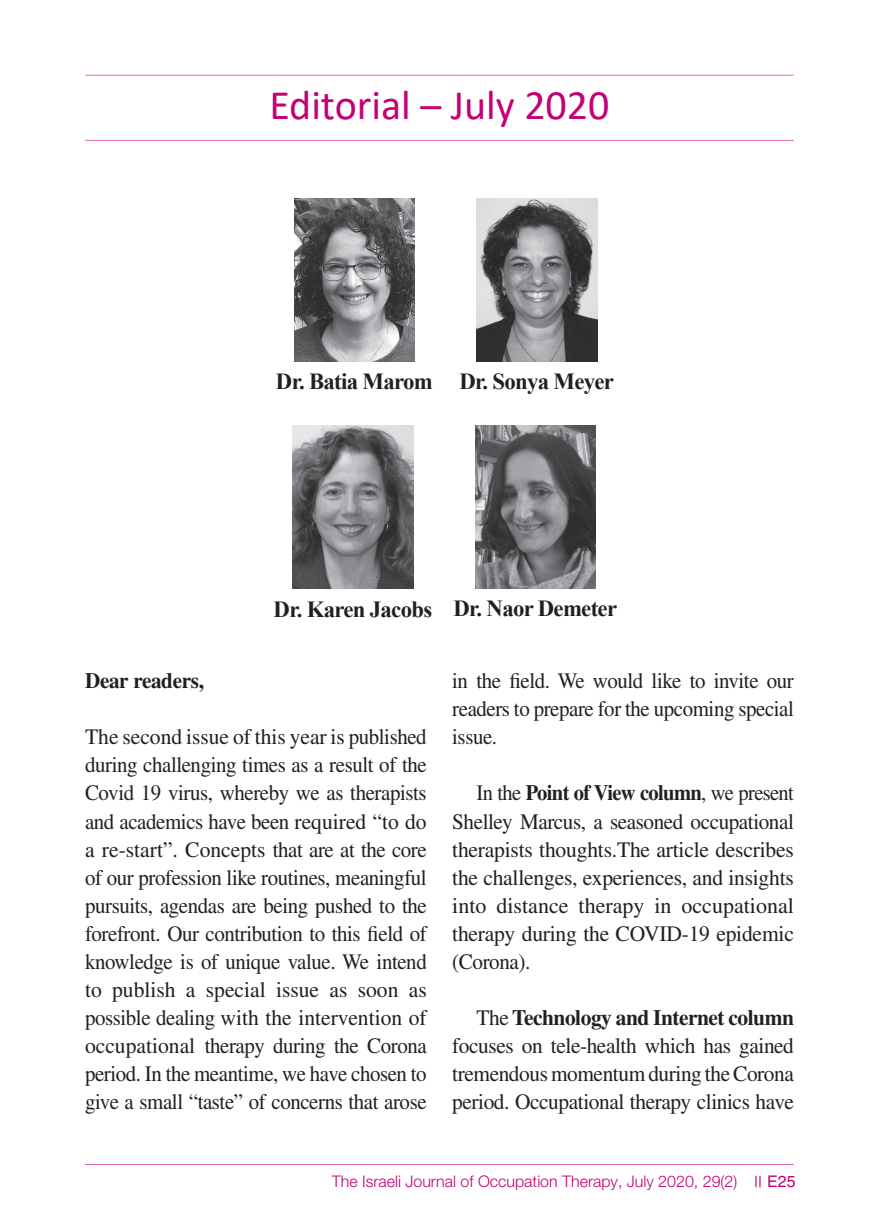
<style>
.page{position:relative;width:879px;height:1231px;background:#fff}
.page>*{position:absolute;margin:0;border:0;box-sizing:border-box;transform-origin:0 0}
.t1{font:42px "Calibri";color:#c30175}
.t2{font:700 23px "Times New Roman";letter-spacing:-.03em;color:#231f20}
.t3{font:22px/28px "Times LT Std";letter-spacing:-.02em;color:#231f20;text-align:justify}
.t4{font:22px/28px "Times LT Std";letter-spacing:-.02em;color:#231f20;text-align:justify;scale:.93 1}
.t5{font:22px/28px "Times LT Std";letter-spacing:-.02em;color:#231f20;text-align:justify;scale:.95 1}
.t6{font:700 22px "Times LT Std";letter-spacing:-.015em;color:#231f20;scale:.96 1}
.t7{font:300 16px "Helvetica Neue LT Pro";color:#c30175}
.s1{font-weight:700}
.s2{font-family:"Helvetica LT Std";font-weight:400;font-size:15.2px}
.s3{font-family:"Helvetica LT Std";font-weight:400}
</style>
<div class="page">
<hr style="left:86px;top:1163px;width:707px;height:1px;background:#c30175">
<hr style="left:86px;top:75px;width:707px;height:1px;background:#c30175">
<hr style="left:86px;top:140px;width:707px;height:1px;background:#c30175">
<img style="left:294px;top:198px;width:120px;height:163px">
<img style="left:476px;top:198px;width:121px;height:163px">
<img style="left:475px;top:425px;width:120px;height:163px">
<img style="left:293px;top:425px;width:120px;height:163px">
<p class="t1" style="left:269px;top:76px;width:342px">Editorial – July 2020</p>
<p class="t2" style="left:276px;top:365px;width:158px">Dr. Batia Marom</p>
<p class="t2" style="left:459px;top:365px;width:156px">Dr. Sonya Meyer</p>
<p class="t2" style="left:273px;top:593px;width:160px">Dr. Karen Jacobs</p>
<p class="t2" style="left:453px;top:591px;width:165px">Dr. Naor Demeter</p>
<p class="t6" style="left:85px;top:667px;width:125px">Dear readers,</p>
<p class="t3" style="left:85px;top:723px;width:343px">The second issue of this year is published during challenging times as a result of the Covid 19 virus, whereby we as therapists and academics have been required “to do a re-start”. Concepts that are at the core of our profession like routines, meaningful pursuits, agendas are being pushed to the forefront. Our contribution to this field of knowledge is of unique value. We intend to publish a special issue as soon as possible dealing with the intervention of occupational therapy during the Corona period. In the meantime, we have chosen to give a small “taste” of concerns that arose</p>
<p class="t5" style="left:452px;top:667px;width:361px">in the field. We would like to invite our readers to prepare for the upcoming special issue.</p>
<p class="t4" style="left:452px;top:779px;width:369px;text-indent:24px">In the <span class="s1">Point of View column</span>, we present Shelley Marcus, a seasoned occupational therapists thoughts.The article describes the challenges, experiences, and insights into distance therapy in occupational therapy during the COVID-19 epidemic (Corona).</p>
<p class="t3" style="left:452px;top:1003px;width:343px;text-indent:24px">The <span class="s1">Technology and Internet column </span>focuses on tele-health which has gained tremendous momentum during the Corona period. Occupational therapy clinics have</p>
<p class="t7" style="left:332px;top:1171px;width:465px">The Israeli Journal of Occupation Therapy, July 2020, 29(2) <span class="s2">||</span> <span class="s3">E25</span></p>
</div>
